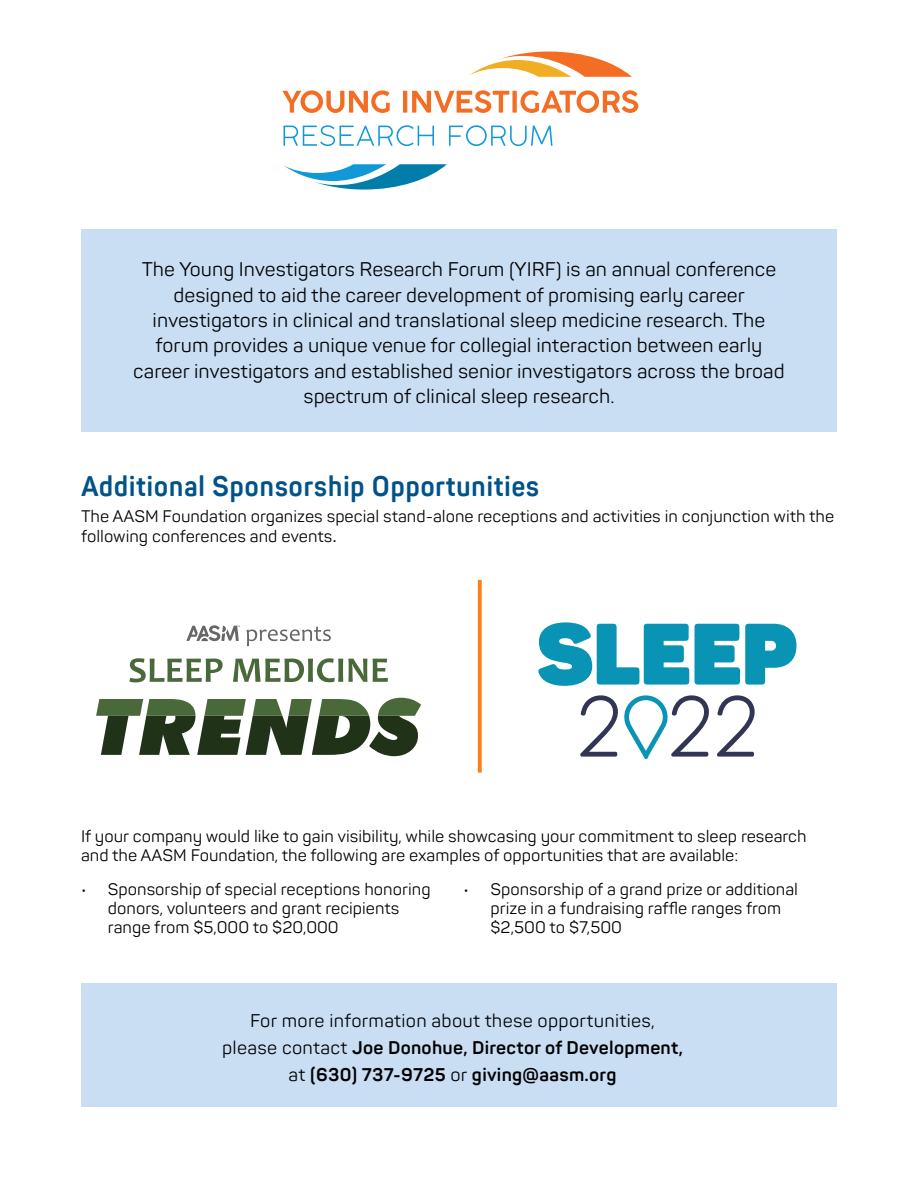
<style>
.page{position:relative;width:918px;height:1188px;background:#fff}
.page>*{position:absolute;margin:0;border:0;box-sizing:border-box;transform-origin:0 0}
.t1{font:700 28.05px "Panton Narrow";letter-spacing:.015em;color:#00528a}
.t2{font:19.5px/25.5px "Panton";color:#000;text-align:center}
.t3{font:700 18.15px/27.5px "Panton";letter-spacing:.015em;color:#000;text-align:center}
.t4{font:16.5px/18.9px "Panton";color:#000}
.s1{font-family:"Times New Roman";font-size:18px}
.s2{font-weight:400}
</style>
<div class="page">
<div style="left:81px;top:230px;width:756px;height:202px;background:#c9ddf3"></div>
<svg style="left:283px;top:164px;width:164px;height:26px"></svg>
<svg style="left:469px;top:52px;width:163px;height:25px"></svg>
<svg style="left:283px;top:90px;width:107px;height:23px"></svg>
<hr style="left:403px;top:91px;width:4px;height:22px;background:#f36e24">
<svg style="left:412px;top:90px;width:97px;height:23px"></svg>
<div style="left:512px;top:91px;width:5px;height:22px;background:#f36e24"></div>
<svg style="left:521px;top:90px;width:117px;height:23px"></svg>
<svg style="left:284px;top:125px;width:150px;height:21px"></svg>
<svg style="left:449px;top:125px;width:104px;height:21px"></svg>
<div style="left:81px;top:984px;width:756px;height:123px;background:#c9ddf3"></div>
<svg style="left:478px;top:580px;width:4px;height:193px"></svg>
<svg style="left:717px;top:695px;width:38px;height:62px"></svg>
<svg style="left:580px;top:695px;width:129px;height:64px"></svg>
<svg style="left:538px;top:622px;width:151px;height:64px"></svg>
<svg style="left:695px;top:624px;width:101px;height:61px"></svg>
<svg style="left:129px;top:658px;width:94px;height:24px"></svg>
<svg style="left:233px;top:658px;width:134px;height:24px"></svg>
<svg style="left:373px;top:659px;width:15px;height:23px"></svg>
<svg style="left:247px;top:627px;width:84px;height:19px"></svg>
<svg style="left:96px;top:698px;width:325px;height:58px"></svg>
<svg style="left:186px;top:625px;width:54px;height:16px"></svg>
<p class="t2" style="left:133px;top:256px;width:653px">The Young Investigators Research Forum (YIRF) is an annual conference designed to aid the career development of promising early career investigators in clinical and translational sleep medicine research. The forum provides a unique venue for collegial interaction between early career investigators and established senior investigators across the broad spectrum of clinical sleep research.</p>
<h1 class="t1" style="left:81px;top:468px;width:460px">Additional Sponsorship Opportunities</h1>
<p class="t4" style="left:81px;top:506px;width:755px;line-height:20.7px">The AASM Foundation organizes special stand-alone receptions and activities in conjunction with the following conferences and events<span class="s1">.</span></p>
<p class="t4" style="left:81px;top:827px;width:727px">If your company would like to gain visibility, while showcasing your commitment to sleep research and the AASM Foundation, the following are examples of opportunities that are available:</p>
<p class="t4" style="left:108px;top:880px;width:324px;text-indent:-27px">• Sponsorship of special receptions honoring donors, volunteers and grant recipients range from $5,000 to $20,000</p>
<p class="t4" style="left:490px;top:880px;width:309px;text-indent:-27px">• Sponsorship of a grand prize or additional prize in a fundraising raffle ranges from $2,500 to $7,500</p>
<p class="t3" style="left:222px;top:1006px;width:462px"><span class="s2">For more information about these opportunities, please contact</span> Joe Donohue, Director of Development, <span class="s2">at</span> (630) 737-9725 <span class="s2">or</span> giving@aasm.org</p>
</div>
